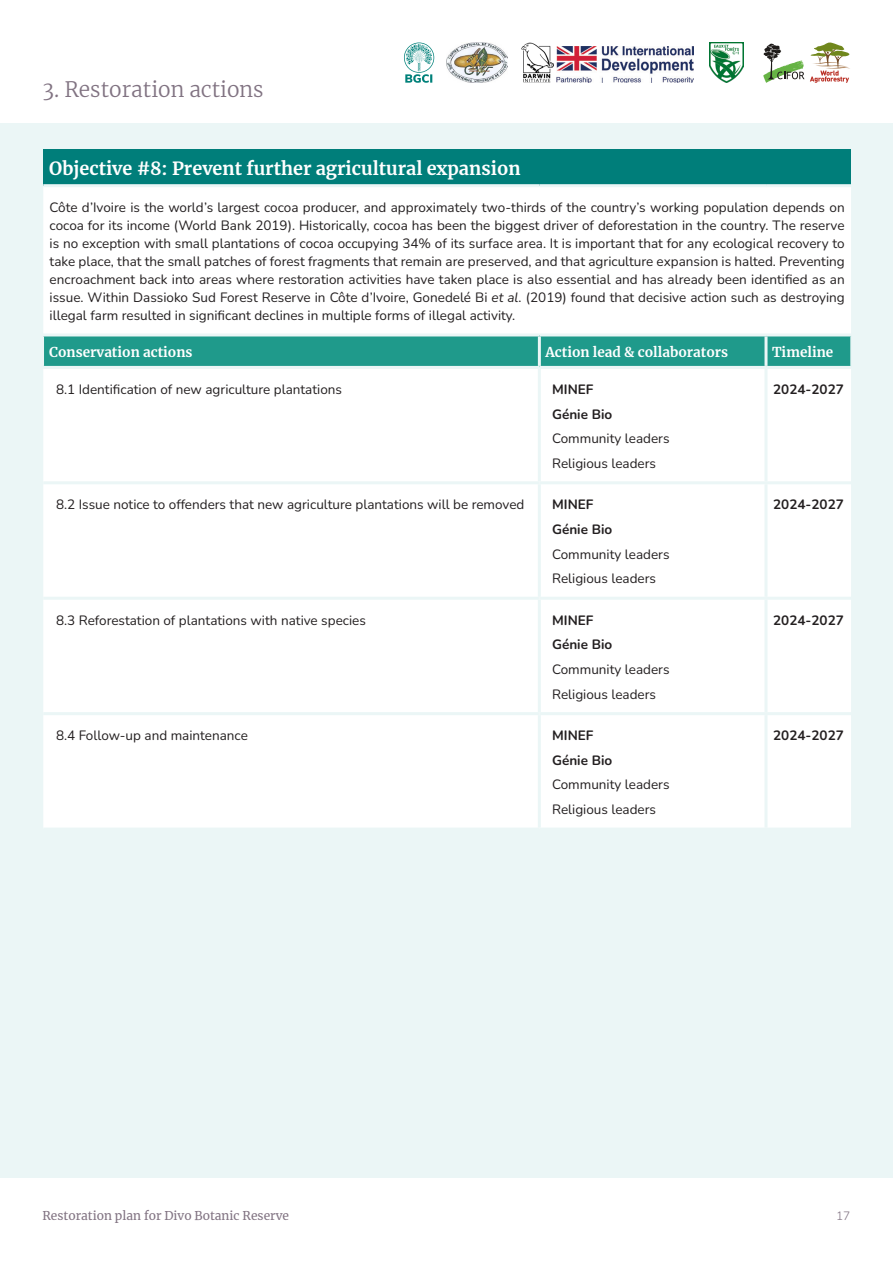
<style>
.page{position:relative;width:893px;height:1263px;background:#fff}
.page>*{position:absolute;margin:0;border:0;box-sizing:border-box;transform-origin:0 0}
.t1{font:300 21px "Merriweather";color:#817382}
.t2{font:700 18px "Merriweather";color:#fff}
.t3{font:13.5px/18px "Nunito";color:#231f20;text-align:justify}
.t4{font:700 13.5px "Nunito";color:#231f20}
.t5{font:700 13.5px "Merriweather";color:#fff}
.t6{font:12px "Merriweather";color:#817382}
.t7{font:300 12px "Nunito";color:#817382}
.s1{font-style:italic}
</style>
<div class="page">
<div style="left:0;top:123px;width:893px;height:1055px;background:#ebf6f6"></div>
<div style="left:43px;top:149px;width:808px;height:37px;background:#007e7a"></div>
<div style="left:43px;top:187px;width:808px;height:640px;background:#fff"></div>
<div style="left:44px;top:336px;width:806px;height:30px;background:#1f9a8b"></div>
<div style="left:43px;top:369px;width:721px;height:458px;background:#fff"></div>
<hr style="left:43px;top:336px;width:1px;height:30px;background:#ebf6f6">
<hr style="left:850px;top:336px;width:2px;height:30px;background:#ebf6f6">
<hr style="left:43px;top:184px;width:496px;height:3px;background:#ebf6f6">
<hr style="left:539px;top:184px;width:227px;height:3px;background:#ebf6f6">
<hr style="left:766px;top:184px;width:85px;height:3px;background:#ebf6f6">
<hr style="left:43px;top:333px;width:496px;height:3px;background:#ebf6f6">
<hr style="left:539px;top:333px;width:227px;height:3px;background:#ebf6f6">
<hr style="left:538px;top:336px;width:3px;height:30px;background:#ebf6f6">
<hr style="left:766px;top:333px;width:86px;height:3px;background:#ebf6f6">
<hr style="left:764px;top:336px;width:3px;height:30px;background:#ebf6f6">
<hr style="left:43px;top:366px;width:496px;height:3px;background:#ebf6f6">
<hr style="left:539px;top:366px;width:227px;height:3px;background:#ebf6f6">
<hr style="left:538px;top:369px;width:3px;height:112px;background:#ebf6f6">
<hr style="left:766px;top:366px;width:86px;height:3px;background:#ebf6f6">
<hr style="left:764px;top:369px;width:3px;height:112px;background:#ebf6f6">
<hr style="left:43px;top:481px;width:496px;height:3px;background:#ebf6f6">
<hr style="left:539px;top:481px;width:227px;height:3px;background:#ebf6f6">
<hr style="left:538px;top:484px;width:3px;height:113px;background:#ebf6f6">
<hr style="left:766px;top:481px;width:85px;height:3px;background:#ebf6f6">
<hr style="left:764px;top:484px;width:3px;height:113px;background:#ebf6f6">
<hr style="left:43px;top:597px;width:496px;height:3px;background:#ebf6f6">
<hr style="left:539px;top:597px;width:227px;height:3px;background:#ebf6f6">
<hr style="left:538px;top:600px;width:3px;height:112px;background:#ebf6f6">
<hr style="left:766px;top:597px;width:85px;height:3px;background:#ebf6f6">
<hr style="left:764px;top:600px;width:3px;height:112px;background:#ebf6f6">
<hr style="left:43px;top:712px;width:496px;height:3px;background:#ebf6f6">
<hr style="left:539px;top:712px;width:227px;height:3px;background:#ebf6f6">
<hr style="left:538px;top:715px;width:3px;height:112px;background:#ebf6f6">
<hr style="left:766px;top:712px;width:85px;height:3px;background:#ebf6f6">
<hr style="left:764px;top:715px;width:3px;height:112px;background:#ebf6f6">
<svg style="left:763px;top:44px;width:41px;height:39px"></svg>
<img style="left:446px;top:43px;width:61px;height:40px">
<img style="left:521px;top:43px;width:32px;height:40px">
<img style="left:557px;top:46px;width:136px;height:37px">
<svg style="left:810px;top:42px;width:40px;height:41px"></svg>
<img style="left:709px;top:43px;width:34px;height:40px">
<svg style="left:404px;top:43px;width:30px;height:40px"></svg>
<p class="t1" style="left:43px;top:75px;width:223px">3. Restoration actions</p>
<p class="t2" style="left:49px;top:156px;width:473px">Objective #8: Prevent further agricultural expansion</p>
<p class="t3" style="left:50px;top:198px;width:797px">Côte d’Ivoire is the world’s largest cocoa producer, and approximately two-thirds of the country’s working population depends on cocoa for its income (World Bank 2019). Historically, cocoa has been the biggest driver of deforestation in the country. The reserve is no exception with small plantations of cocoa occupying 34% of its surface area. It is important that for any ecological recovery to take place, that the small patches of forest fragments that remain are preserved, and that agriculture expansion is halted. Preventing encroachment back into areas where restoration activities have taken place is also essential and has already been identified as an issue. Within Dassioko Sud Forest Reserve in Côte d’Ivoire, Gonedelé Bi <span class="s1">et al.</span> (2019) found that decisive action such as destroying illegal farm resulted in significant declines in multiple forms of illegal activity.</p>
<p class="t5" style="left:49px;top:342px;width:145px">Conservation actions</p>
<p class="t5" style="left:545px;top:342px;width:184px">Action lead &amp; collaborators</p>
<p class="t5" style="left:772px;top:342px;width:63px">Timeline</p>
<p class="t3" style="left:56px;top:380px;width:288px">8.1 Identification of new agriculture plantations</p>
<p class="t4" style="left:552px;top:380px;width:43px">MINEF</p>
<p class="t4" style="left:552px;top:404px;width:62px">Génie Bio</p>
<p class="t3" style="left:552px;top:429px;width:119px">Community leaders</p>
<p class="t3" style="left:552px;top:454px;width:105px">Religious leaders</p>
<p class="t4" style="left:773px;top:380px;width:72px">2024-2027</p>
<p class="t3" style="left:56px;top:495px;width:470px">8.2 Issue notice to offenders that new agriculture plantations will be removed</p>
<p class="t4" style="left:552px;top:495px;width:43px">MINEF</p>
<p class="t4" style="left:552px;top:520px;width:62px">Génie Bio</p>
<p class="t3" style="left:552px;top:544px;width:119px">Community leaders</p>
<p class="t3" style="left:552px;top:569px;width:105px">Religious leaders</p>
<p class="t3" style="left:56px;top:610px;width:311px">8.3 Reforestation of plantations with native species</p>
<p class="t4" style="left:552px;top:610px;width:43px">MINEF</p>
<p class="t4" style="left:552px;top:635px;width:62px">Génie Bio</p>
<p class="t3" style="left:552px;top:660px;width:119px">Community leaders</p>
<p class="t3" style="left:552px;top:684px;width:105px">Religious leaders</p>
<p class="t3" style="left:56px;top:726px;width:193px">8.4 Follow-up and maintenance</p>
<p class="t4" style="left:552px;top:726px;width:43px">MINEF</p>
<p class="t4" style="left:552px;top:750px;width:62px">Génie Bio</p>
<p class="t3" style="left:552px;top:775px;width:119px">Community leaders</p>
<p class="t3" style="left:552px;top:800px;width:105px">Religious leaders</p>
<p class="t4" style="left:773px;top:495px;width:72px">2024-2027</p>
<p class="t4" style="left:773px;top:610px;width:72px">2024-2027</p>
<p class="t4" style="left:773px;top:726px;width:72px">2024-2027</p>
<p class="t6" style="left:43px;top:1208px;width:248px">Restoration plan for Divo Botanic Reserve</p>
<p class="t7" style="left:836px;top:1208px;width:16px">17</p>
</div>
